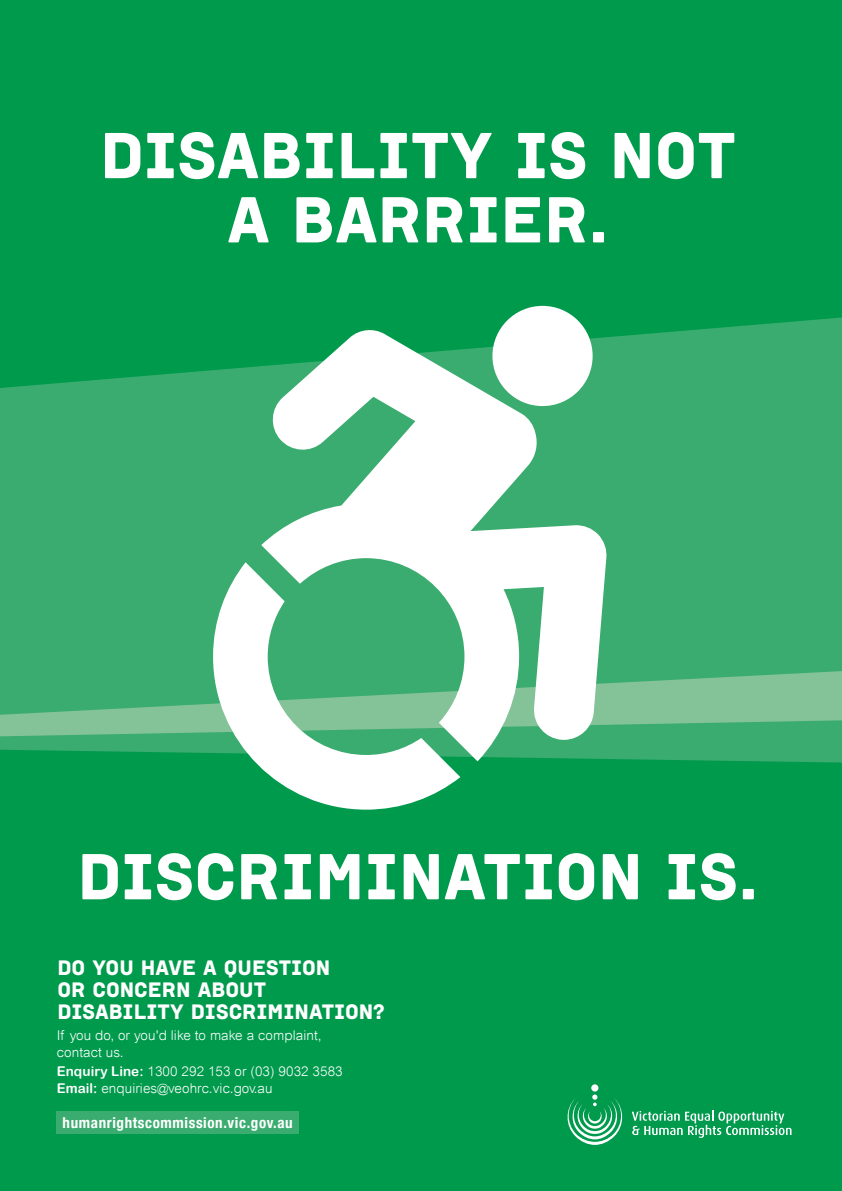
<style>
.page{position:relative;width:842px;height:1191px;background:#009a4d}
.page>*{position:absolute;margin:0;border:0;box-sizing:border-box;transform-origin:0 0}
.t1{font:66px/64.2px "Institut";color:#fff;text-align:center}
.t2{font:21.3px/22px "Institut";color:#fff}
.t3{font:700 condensed 15px "Helvetica Neue";letter-spacing:.04em;color:#fff}
.t4{font:300 13.5px/16.2px "Arial";letter-spacing:.005em;color:#fff}
.s1{font-family:"Arial Rounded MT Bold";font-weight:400}
</style>
<div class="page">
<svg style="left:0;top:317px;width:842px;height:445px;background:#33a96a"></svg>
<svg style="left:0;top:671px;width:842px;height:65px;background:#63b885"></svg>
<svg style="left:261px;top:328px;width:345px;height:433px;background:#aeddc4"></svg>
<div style="left:492px;top:306px;width:101px;height:100px;background:#fff;border-radius:50%"></div>
<svg style="left:213px;top:562px;width:247px;height:247px;background:#84caa4"></svg>
<div style="left:57px;top:1111px;width:242px;height:23px;background:#3bac6f"></div>
<svg style="left:632px;top:1110px;width:159px;height:27px"></svg>
<div style="left:591px;top:1084px;width:7px;height:7px;background:#fff;border-radius:50%"></div>
<svg style="left:567px;top:1094px;width:56px;height:50px"></svg>
<h1 class="t1" style="left:100px;top:125px;width:637px">DISABILITY IS NOT<br>A BARRIER.</h1>
<h1 class="t1" style="left:77px;top:846px;width:682px">DISCRIMINATION IS.</h1>
<h2 class="t2" style="left:57px;top:956px;width:329px">DO YOU HAVE A QUESTION<br>OR CONCERN ABOUT<br>DISABILITY DISCRIMINATION?</h2>
<p class="t4" style="left:57px;top:1027px;width:266px">If you do, or you'd like to make a complaint, contact us.</p>
<p class="t4" style="left:57px;top:1062px;width:288px;line-height:17px"><span class="s1">Enquiry Line:</span> 1300 292 153 or (03) 9032 3583<br><span class="s1">Email:</span> enquiries@veohrc.vic.gov.au</p>
<p class="t3" style="left:63px;top:1110px;width:232px">humanrightscommission.vic.gov.au</p>
</div>
